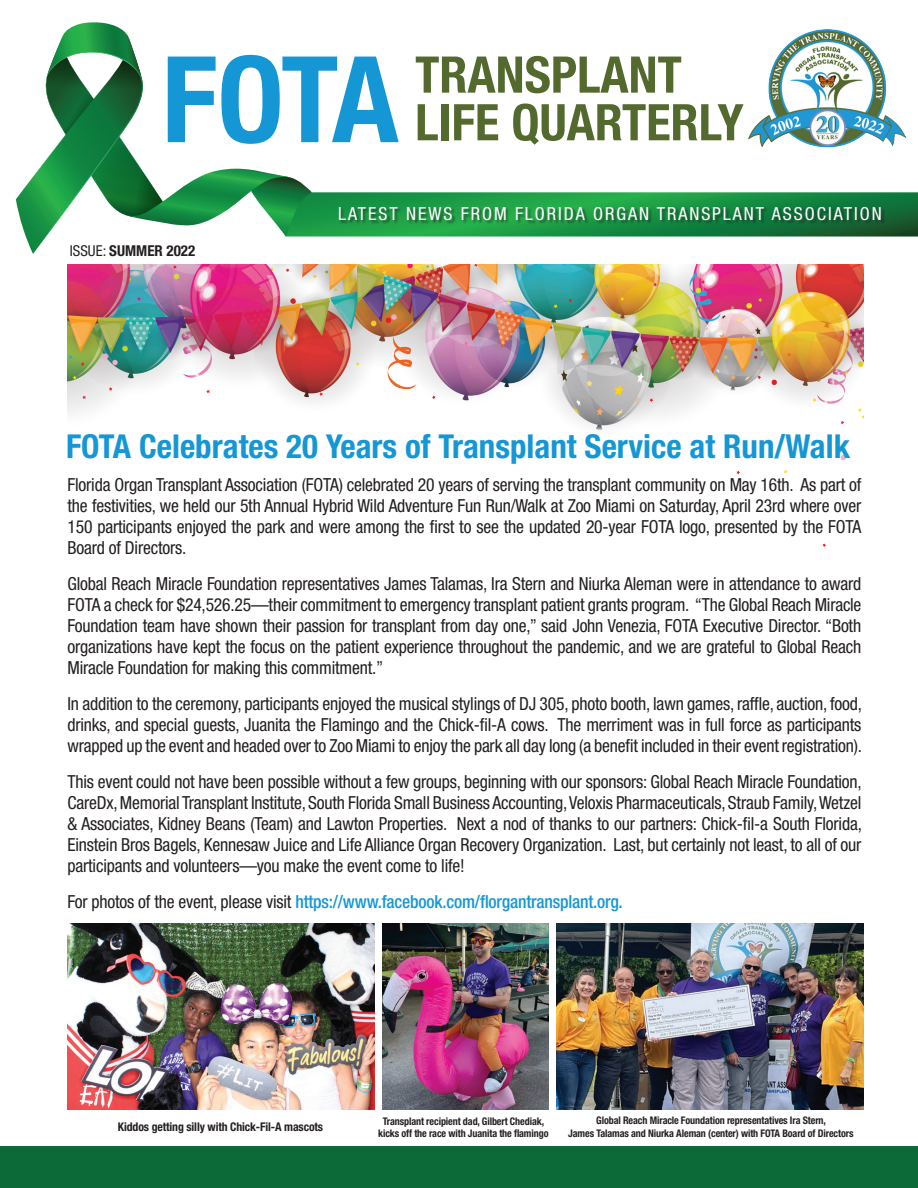
<style>
.page{position:relative;width:918px;height:1188px;background:#fff}
.page>*{position:absolute;margin:0;border:0;box-sizing:border-box;transform-origin:0 0}
.t1{font:700 condensed 119.85px "Helvetica Neue LT Std";color:#1597d6}
.t2{font:700 condensed 50.55px/47.7px "Helvetica Neue LT Std";color:#53692e}
.t3{font:700 condensed 33px "Helvetica Neue LT Std";color:#1597d6}
.t4{font:condensed 18px/21px "Helvetica Neue LT Std";letter-spacing:-.01em;color:#231f20;text-align:justify}
.t5{font:500 condensed 18px "Helvetica Neue LT Std";letter-spacing:-.01em;color:#1597d6}
.t6{font:condensed 18px "Helvetica Neue LT Std";letter-spacing:.11em;color:#fff}
.t7{font:700 condensed 15px "Helvetica Neue LT Std";color:#231f20}
.t8{font:700 condensed 12px "Helvetica Neue LT Std";letter-spacing:-.01em;color:#231f20}
.t9{font:700 condensed 10.5px/12.6px "Helvetica Neue LT Std";letter-spacing:-.01em;color:#231f20;text-align:center;scale:.96 1}
.s1{font-weight:400}
.s2{font-weight:400;color:#231f20}
</style>
<div class="page">
<img style="left:68px;top:265px;width:796px;height:282px">
<svg style="left:16px;top:22px;width:902px;height:232px"></svg>
<div style="left:0;top:1147px;width:918px;height:41px;background:#0c6938"></div>
<div style="left:340px;top:207px;width:545px;height:17px;background:#231f20;opacity:.55"></div>
<img style="left:748px;top:30px;width:157px;height:126px">
<img style="left:68px;top:924px;width:306px;height:186px">
<img style="left:557px;top:923px;width:307px;height:187px">
<img style="left:382px;top:924px;width:167px;height:186px">
<h1 class="t1" style="left:162px;top:27px;width:238px">FOTA</h1>
<h2 class="t2" style="left:415px;top:50px;width:330px">TRANSPLANT<br>LIFE QUARTERLY</h2>
<p class="t7" style="left:70px;top:242px;width:127px"><span class="s1">ISSUE:</span> SUMMER 2022</p>
<p class="t6" style="left:338px;top:203px;width:545px">LATEST NEWS FROM FLORIDA ORGAN TRANSPLANT ASSOCIATION</p>
<h3 class="t3" style="left:66px;top:426px;width:786px">FOTA Celebrates 20 Years of Transplant Service at Run/Walk</h3>
<p class="t4" style="left:68px;top:474px;width:795px">Florida Organ Transplant Association (FOTA) celebrated 20 years of serving the transplant community on May 16th. As part of the festivities, we held our 5th Annual Hybrid Wild Adventure Fun Run/Walk at Zoo Miami on Saturday, April 23rd where over 150 participants enjoyed the park and were among the first to see the updated 20-year FOTA logo, presented by the FOTA Board of Directors.</p>
<p class="t4" style="left:68px;top:573px;width:795px">Global Reach Miracle Foundation representatives James Talamas, Ira Stern and Niurka Aleman were in attendance to award FOTA a check for $24,526.25—their commitment to emergency transplant patient grants program. “The Global Reach Miracle Foundation team have shown their passion for transplant from day one,” said John Venezia, FOTA Executive Director. “Both organizations have kept the focus on the patient experience throughout the pandemic, and we are grateful to Global Reach Miracle Foundation for making this commitment.”</p>
<p class="t4" style="left:68px;top:693px;width:796px">In addition to the ceremony, participants enjoyed the musical stylings of DJ 305, photo booth, lawn games, raffle, auction, food, drinks, and special guests, Juanita the Flamingo and the Chick-fil-A cows. The merriment was in full force as participants wrapped up the event and headed over to Zoo Miami to enjoy the park all day long (a benefit included in their event registration).</p>
<p class="t4" style="left:68px;top:771px;width:796px">This event could not have been possible without a few groups, beginning with our sponsors: Global Reach Miracle Foundation, CareDx, Memorial Transplant Institute, South Florida Small Business Accounting, Veloxis Pharmaceuticals, Straub Family, Wetzel &amp; Associates, Kidney Beans (Team) and Lawton Properties. Next a nod of thanks to our partners: Chick-fil-a South Florida, Einstein Bros Bagels, Kennesaw Juice and Life Alliance Organ Recovery Organization. Last, but certainly not least, to all of our participants and volunteers—you make the event come to life!</p>
<p class="t5" style="left:68px;top:891px;width:557px"><span class="s2">For photos of the event, please visit</span> https://www.facebook.com/florgantransplant.org.</p>
<p class="t8" style="left:118px;top:1120px;width:207px">Kiddos getting silly with Chick-Fil-A mascots</p>
<p class="t9" style="left:378px;top:1114px;width:179px">Transplant recipient dad, Gilbert Chediak, kicks off the race with Juanita the flamingo</p>
<p class="t9" style="left:568px;top:1114px;width:299px">Global Reach Miracle Foundation representatives Ira Stern,<br>James Talamas and Niurka Aleman (center) with FOTA Board of Directors</p>
</div>
